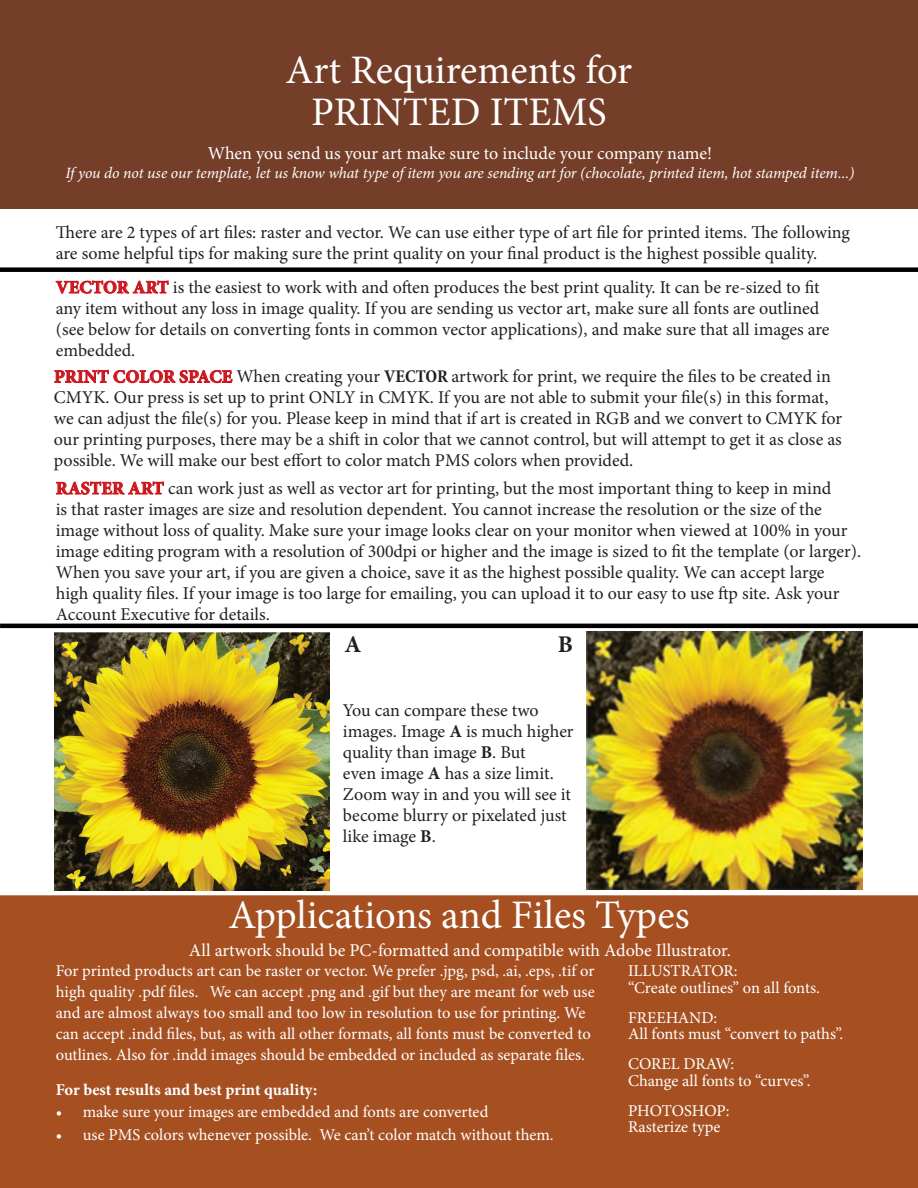
<style>
.page{position:relative;width:918px;height:1188px;background:#fff}
.page>*{position:absolute;margin:0;border:0;box-sizing:border-box;transform-origin:0 0}
.t1{font:40.5px/42px "Minion Pro";color:#fff;text-align:center}
.t2{font:700 24px "Minion Pro";color:#231f20}
.t3{font:18px/21px "Minion Pro";letter-spacing:-.005em;color:#231f20}
.t4{font:18px "Minion Pro";letter-spacing:-.005em;color:#fff}
.t5{font:16.5px/21px "Minion Pro";letter-spacing:-.005em;color:#fff}
.t6{font:700 16.5px "Minion Pro";color:#fff}
.t7{font:italic 15.75px "Minion Pro";letter-spacing:-.01em;color:#fff}
.s1{font-weight:700;color:#cd151d}
.s2{font-weight:700;font-stretch:condensed}
.s3{font-weight:700}
</style>
<div class="page">
<div style="left:0;top:895px;width:918px;height:293px;background:#a65022"></div>
<div style="left:0;top:267px;width:918px;height:5px;background:#000"></div>
<hr style="left:0;top:624px;width:918px;height:4px;background:#000">
<div style="left:0;top:0;width:918px;height:209px;background:#753e29"></div>
<img style="left:586px;top:632px;width:277px;height:258px">
<img style="left:54px;top:633px;width:276px;height:257px">
<svg style="left:55px;top:280px;width:114px;height:14px"></svg>
<svg style="left:56px;top:481px;width:108px;height:14px"></svg>
<svg style="left:54px;top:369px;width:179px;height:15px"></svg>
<h1 class="t1" style="left:286px;top:50px;width:348px">Art Requirements for<br>PRINTED ITEMS</h1>
<p class="t4" style="left:208px;top:141px;width:506px">When you send us your art make sure to include your company name!</p>
<p class="t7" style="left:65px;top:162px;width:790px">If you do not use our template, let us know what type of item you are sending art for (chocolate, printed item, hot stamped item...)</p>
<p class="t3" style="left:56px;top:221px;width:796px">There are 2 types of art files: raster and vector. We can use either type of art file for printed items. The following are some helpful tips for making sure the print quality on your final product is the highest possible quality.</p>
<p class="t3" style="left:56px;top:277px;width:775px"><span class="s1">VECTOR ART</span> is the easiest to work with and often produces the best print quality. It can be re-sized to fit any item without any loss in image quality. If you are sending us vector art, make sure all fonts are outlined (see below for details on converting fonts in common vector applications), and make sure that all images are embedded.</p>
<p class="t3" style="left:54px;top:366px;width:790px"><span class="s1">PRINT COLOR SPACE</span> When creating your <span class="s2">VECTOR</span> artwork for print, we require the files to be created in CMYK. Our press is set up to print ONLY in CMYK. If you are not able to submit your file(s) in this format, we can adjust the file(s) for you. Please keep in mind that if art is created in RGB and we convert to CMYK for our printing purposes, there may be a shift in color that we cannot control, but will attempt to get it as close as possible. We will make our best effort to color match PMS colors when provided.</p>
<p class="t3" style="left:56px;top:478px;width:807px"><span class="s1">RASTER ART</span> can work just as well as vector art for printing, but the most important thing to keep in mind<br>is that raster images are size and resolution dependent. You cannot increase the resolution or the size of the image without loss of quality. Make sure your image looks clear on your monitor when viewed at 100% in your image editing program with a resolution of 300dpi or higher and the image is sized to fit the template (or larger).<br>When you save your art, if you are given a choice, save it as the highest possible quality. We can accept large high quality files. If your image is too large for emailing, you can upload it to our easy to use ftp site. Ask your Account Executive for details.</p>
<h2 class="t2" style="left:344px;top:627px;width:18px">A</h2>
<h2 class="t2" style="left:558px;top:627px;width:17px">B</h2>
<p class="t3" style="left:343px;top:700px;width:232px">You can compare these two images. Image <span class="s3">A</span> is much higher quality than image <span class="s3">B</span>. But<br>even image <span class="s3">A</span> has a size limit.<br>Zoom way in and you will see it become blurry or pixelated just like image <span class="s3">B</span>.</p>
<h1 class="t1" style="left:228px;top:895px;width:463px">Applications and Files Types</h1>
<p class="t4" style="left:189px;top:939px;width:543px">All artwork should be PC-formatted and compatible with Adobe Illustrator.</p>
<p class="t5" style="left:56px;top:961px;width:540px">For printed products art can be raster or vector. We prefer .jpg, psd, .ai, .eps, .tif or high quality .pdf files. We can accept .png and .gif but they are meant for web use and are almost always too small and too low in resolution to use for printing. We can accept .indd files, but, as with all other formats, all fonts must be converted to outlines. Also for .indd images should be embedded or included as separate files.</p>
<p class="t6" style="left:56px;top:1078px;width:263px">For best results and best print quality:</p>
<p class="t5" style="left:56px;top:1102px;width:434px">• make sure your images are embedded and fonts are converted</p>
<p class="t5" style="left:56px;top:1124px;width:499px">• use PMS colors whenever possible. We can’t color match without them.</p>
<p class="t5" style="left:628px;top:963px;width:193px;line-height:16.5px">ILLUSTRATOR:<br>“Create outlines” on all fonts.</p>
<p class="t5" style="left:628px;top:1010px;width:217px;line-height:16.5px">FREEHAND:<br>All fonts must “convert to paths”.</p>
<p class="t5" style="left:628px;top:1056px;width:184px;line-height:16.5px">COREL DRAW:<br>Change all fonts to “curves”.</p>
<p class="t5" style="left:628px;top:1103px;width:103px;line-height:16.5px">PHOTOSHOP:<br>Rasterize type</p>
</div>
